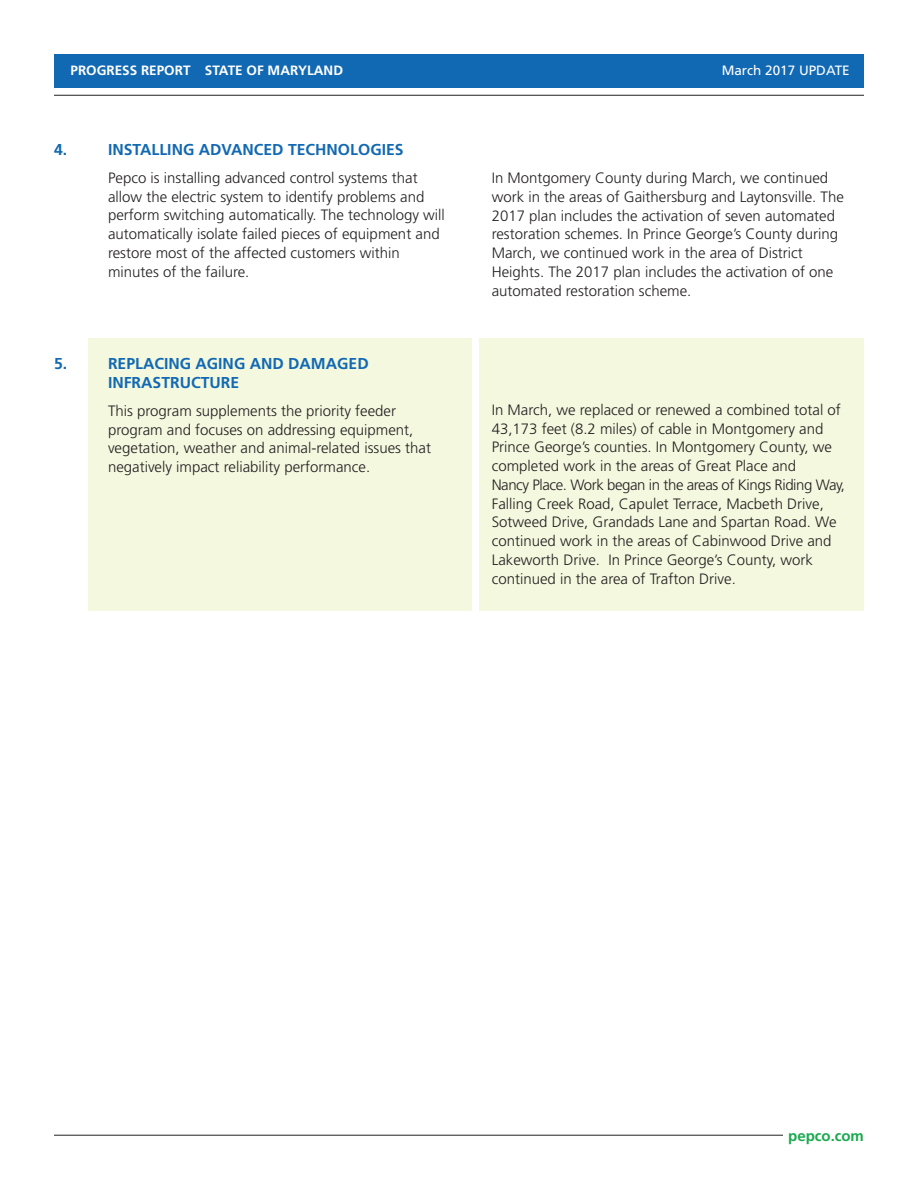
<style>
.page{position:relative;width:918px;height:1188px;background:#fff}
.page>*{position:absolute;margin:0;border:0;box-sizing:border-box;transform-origin:0 0}
.t1{font:700 15.75px/19.5px "Frutiger";color:#1269b3}
.t2{font:300 15px/18.8px "Frutiger";color:#231f20}
.t3{font:700 15px "Frutiger";color:#1aaa4f}
.t4{font:700 13.5px "Frutiger";color:#fff}
.t5{font:13.5px "Frutiger";color:#fff}
</style>
<div class="page">
<div style="left:479px;top:339px;width:385px;height:272px;background:#f4f8df"></div>
<hr style="left:54px;top:1135px;width:729px;height:1px;background:#231f20">
<hr style="left:54px;top:95px;width:810px;height:1px;background:#231f20">
<div style="left:88px;top:339px;width:383px;height:272px;background:#f4f8df"></div>
<div style="left:54px;top:54px;width:810px;height:34px;background:#1269b3"></div>
<p class="t4" style="left:71px;top:65px;width:274px">PROGRESS REPORT STATE OF MARYLAND</p>
<p class="t5" style="left:722px;top:65px;width:130px">March 2017 UPDATE</p>
<h5 class="t1" style="left:54px;top:141px;width:15px">4.</h5>
<h5 class="t1" style="left:108px;top:141px;width:297px">INSTALLING ADVANCED TEC NOLOGIES</h5>
<p class="t2" style="left:108px;top:169px;width:338px">Pepco is installing advanced control systems that allow the electric system to identify problems and perform switching automatically. The technology will automatically isolate failed pieces of equipment and restore most of the affected customers within minutes of the failure.</p>
<h5 class="t1" style="left:54px;top:355px;width:15px">5.</h5>
<h5 class="t1" style="left:108px;top:355px;width:262px">REPLACING AGING AND DAMAGED<br>INFRASTRUCTURE</h5>
<p class="t2" style="left:108px;top:402px;width:325px">This program supplements the priority feeder program and focuses on addressing equipment, vegetation, weather and animal-related issues that negatively impact reliability performance.</p>
<p class="t2" style="left:492px;top:170px;width:354px">In Montgomery County during March, we continued work in the areas of aithersburg and Laytonsville. The 2017 plan includes the activation of seven automated restoration schemes. In Prince eorge’s County during March, we continued work in the area of District Heights. The 2017 plan includes the activation of one automated restoration scheme.</p>
<p class="t2" style="left:492px;top:401px;width:355px">In March, we replaced or renewed a combined total of 43,173 feet (8.2 miles) of cable in Montgomery and Prince eorge’s counties. In Montgomery County, we completed work in the areas of reat Place and<br>Nancy Place. Work began in the areas of Kings Riding Way, Falling Creek Road, Capulet Terrace, Macbeth Drive, Sotweed Drive, randads Lane and Spartan Road. We continued work in the areas of Cabinwood Drive and Lakeworth Drive. In Prince eorge’s County, work continued in the area of Trafton Drive.</p>
<p class="t3" style="left:788px;top:1130px;width:77px">pepco.com</p>
</div>
